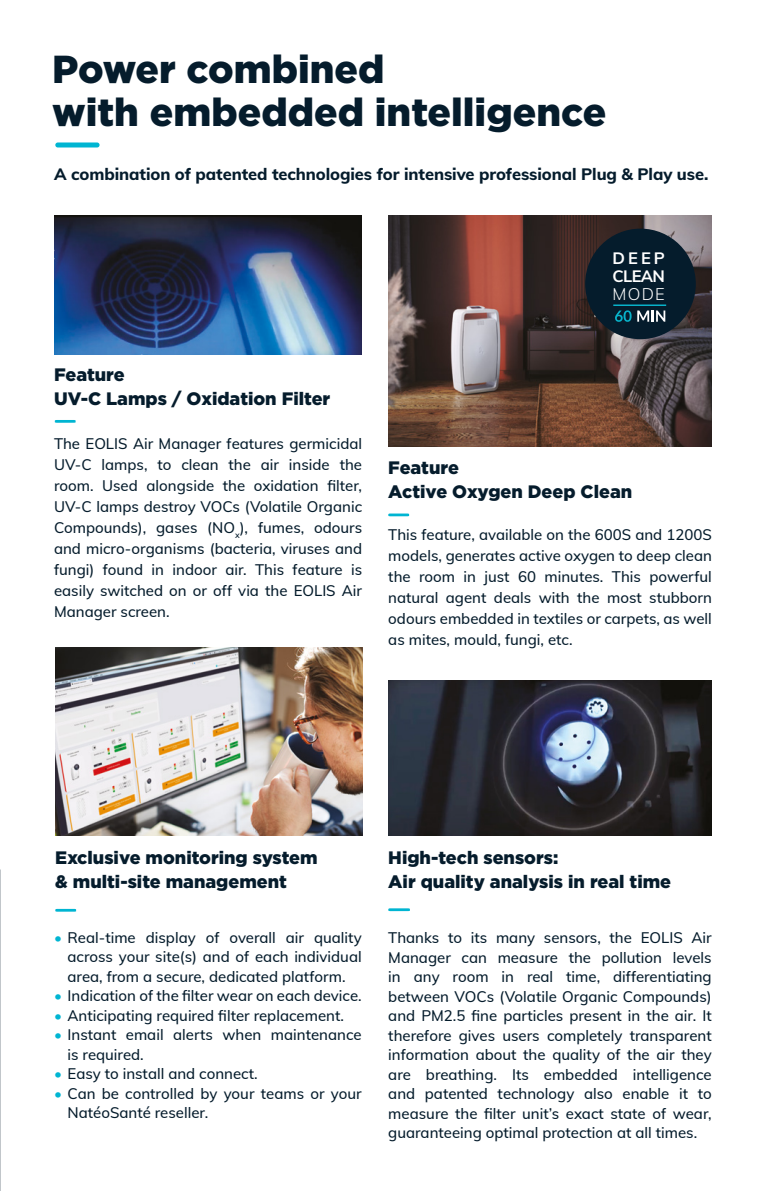
<style>
.page{position:relative;width:766px;height:1191px;background:#fff}
.page>*{position:absolute;margin:0;border:0;box-sizing:border-box;transform-origin:0 0}
.t1{font:900 39px/43.5px "Gotham";color:#051c2c}
.t2{font:900 18px/24px "Gotham";color:#051c2c}
.t3{font:800 16.5px "Muli";letter-spacing:-.005em;color:#051c2c}
.t4{font:700 16.5px/18px "Muli";letter-spacing:-.04em;color:#fff}
.t5{font:300 16.5px "Muli";color:#fff}
.t6{font:500 15px/19.5px "Muli";color:#051c2c;text-align:justify}
.s1{color:#00b5d2}
</style>
<div class="page">
<img style="left:54px;top:215px;width:307px;height:139px">
<div style="left:55px;top:142px;width:44px;height:5px;background:#00b5d2;border-radius:3px"></div>
<svg style="left:55px;top:420px;width:21px;height:3px"></svg>
<svg style="left:55px;top:909px;width:21px;height:2px"></svg>
<svg style="left:388px;top:513px;width:21px;height:3px"></svg>
<img style="left:388px;top:215px;width:323px;height:231px">
<img style="left:388px;top:680px;width:323px;height:156px">
<img style="left:55px;top:647px;width:307px;height:189px">
<svg style="left:388px;top:908px;width:22px;height:3px"></svg>
<div style="left:585px;top:229px;width:110px;height:110px;background:#051c2c;border-radius:50%"></div>
<svg style="left:615px;top:310px;width:16px;height:12px"></svg>
<svg style="left:637px;top:310px;width:28px;height:12px"></svg>
<hr style="left:613px;top:304px;width:53px;height:2px;background:#08b2c9">
<h1 class="t1" style="left:52px;top:46px;width:555px">Power combined<br>with embedded intelligence</h1>
<p class="t3" style="left:54px;top:162px;width:655px">A combination of patented technologies for intensive professional Plug &amp; Play use.</p>
<p class="t4" style="left:612px;top:248px;width:54px">DEEP<br>CLEAN</p>
<p class="t5" style="left:612px;top:282px;width:54px">MODE</p>
<p class="t2" style="left:54px;top:362px;width:278px">Feature<br>UV-C Lamps / Oxidation Filter</p>
<p class="t6" style="left:54px;top:432px;width:309px;line-height:21px">The EOLIS Air Manager features germicidal UV-C lamps, to clean the air inside the room. Used alongside the oxidation filter, UV-C lamps destroy VOCs (Volatile Organic Compounds), gases (NO<sub>x</sub>), fumes, odours and micro-organisms (bacteria, viruses and fungi) found in indoor air. This feature is easily switched on or off via the EOLIS Air Manager screen.</p>
<p class="t2" style="left:388px;top:455px;width:245px">Feature<br>Active Oxygen Deep Clean</p>
<p class="t6" style="left:388px;top:523px;width:325px;line-height:21px">This feature, available on the 600S and 1200S models, generates active oxygen to deep clean the room in just 60 minutes. This powerful natural agent deals with the most stubborn odours embedded in textiles or carpets, as well as mites, mould, fungi, etc.</p>
<p class="t2" style="left:55px;top:844px;width:264px">Exclusive monitoring system &amp; multi-site management</p>
<p class="t6" style="left:68px;top:926px;width:295px;text-indent:-14px"><span class="s1">•</span> Real-time display of overall air quality across your site(s) and of each individual area, from a secure, dedicated platform.</p>
<p class="t6" style="left:54px;top:985px;width:309px"><span class="s1">•</span> Indication of the filter wear on each device.</p>
<p class="t6" style="left:54px;top:1004px;width:291px"><span class="s1">•</span> Anticipating required filter replacement.</p>
<p class="t6" style="left:67px;top:1024px;width:295px;text-indent:-13px"><span class="s1">•</span> Instant email alerts when maintenance is required.</p>
<p class="t6" style="left:54px;top:1063px;width:205px"><span class="s1">•</span> Easy to install and connect.</p>
<p class="t6" style="left:67px;top:1082px;width:295px;text-indent:-14px"><span class="s1">•</span> Can be controlled by your teams or your<br>NatéoSanté reseller.</p>
<p class="t2" style="left:388px;top:844px;width:284px">High-tech sensors:<br>Air quality analysis in real time</p>
<p class="t6" style="left:388px;top:927px;width:325px">Thanks to its many sensors, the EOLIS Air Manager can measure the pollution levels in any room in real time, differentiating between VOCs (Volatile Organic Compounds) and PM2.5 fine particles present in the air. It therefore gives users completely transparent information about the quality of the air they are breathing. Its embedded intelligence and patented technology also enable it to measure the filter unit’s exact state of wear, guaranteeing optimal protection at all times.</p>
</div>
